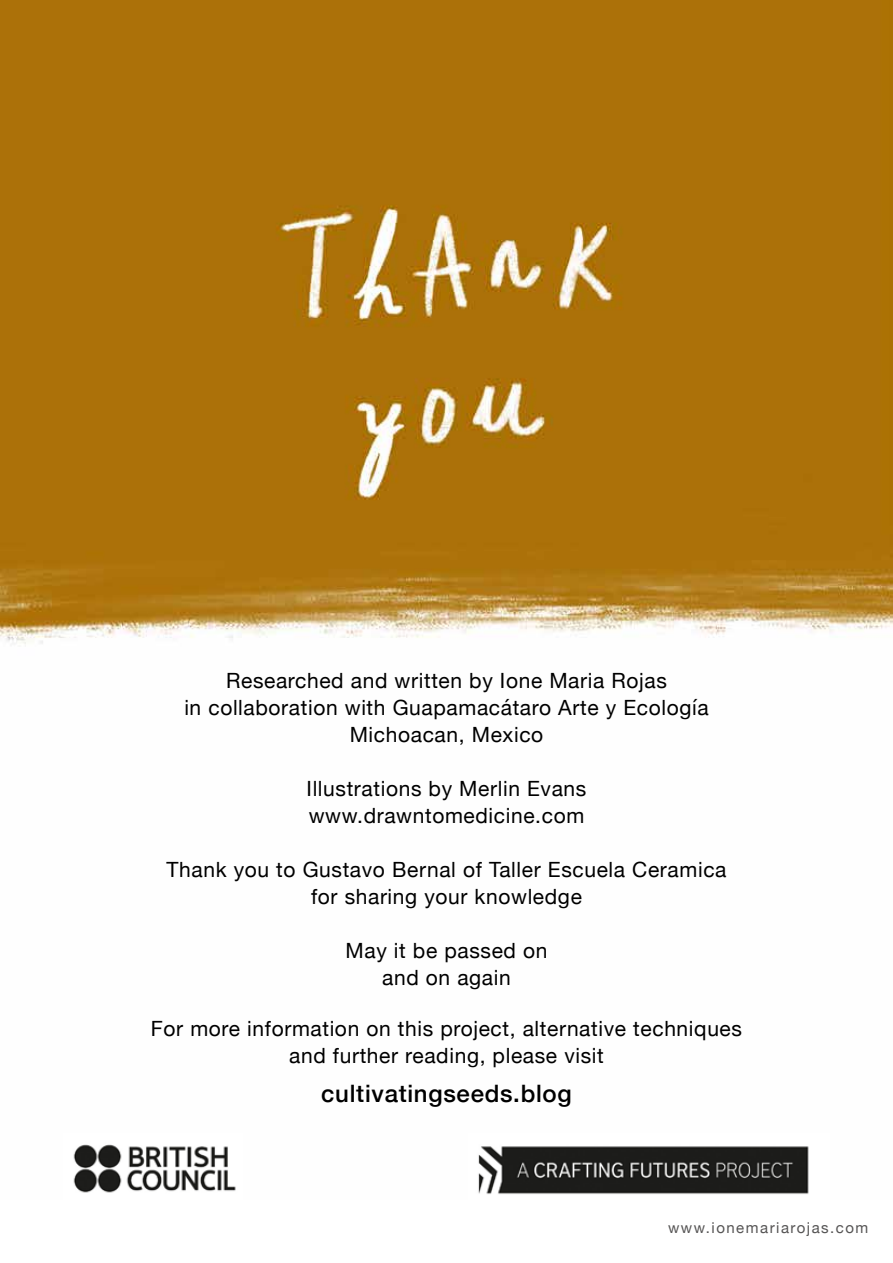
<style>
.page{position:relative;width:893px;height:1263px;background:#fff}
.page>*{position:absolute;margin:0;border:0;box-sizing:border-box;transform-origin:0 0}
.t1{font:500 24px "Helvetica Neue";letter-spacing:.03em;color:#000}
.t2{font:21px/27px "Helvetica Neue";letter-spacing:.03em;color:#000;text-align:center}
.t3{font:15px "Helvetica Neue";letter-spacing:.1em;color:#555454}
</style>
<div class="page">
<img style="left:0;top:0;width:893px;height:644px">
<img style="left:73px;top:1144px;width:163px;height:49px">
<img style="left:478px;top:1146px;width:331px;height:48px">
<p class="t2" style="left:184px;top:668px;width:526px">Researched and written by Ione Maria Rojas<br>in collaboration with Guapamacátaro Arte y Ecología<br>Michoacan, Mexico</p>
<p class="t2" style="left:307px;top:776px;width:281px;text-align:left">Illustrations by Merlin Evans www.drawntomedicine.com</p>
<p class="t2" style="left:166px;top:857px;width:561px">Thank you to Gustavo Bernal of Taller Escuela Ceramica for sharing your knowledge</p>
<p class="t2" style="left:345px;top:938px;width:203px">May it be passed on and on again</p>
<p class="t2" style="left:151px;top:1016px;width:593px">For more information on this project, alternative techniques and further reading, please visit</p>
<p class="t1" style="left:321px;top:1074px;width:252px">cultivatingseeds.blog</p>
<p class="t3" style="left:668px;top:1217px;width:202px">www.ionemariarojas.com</p>
</div>
